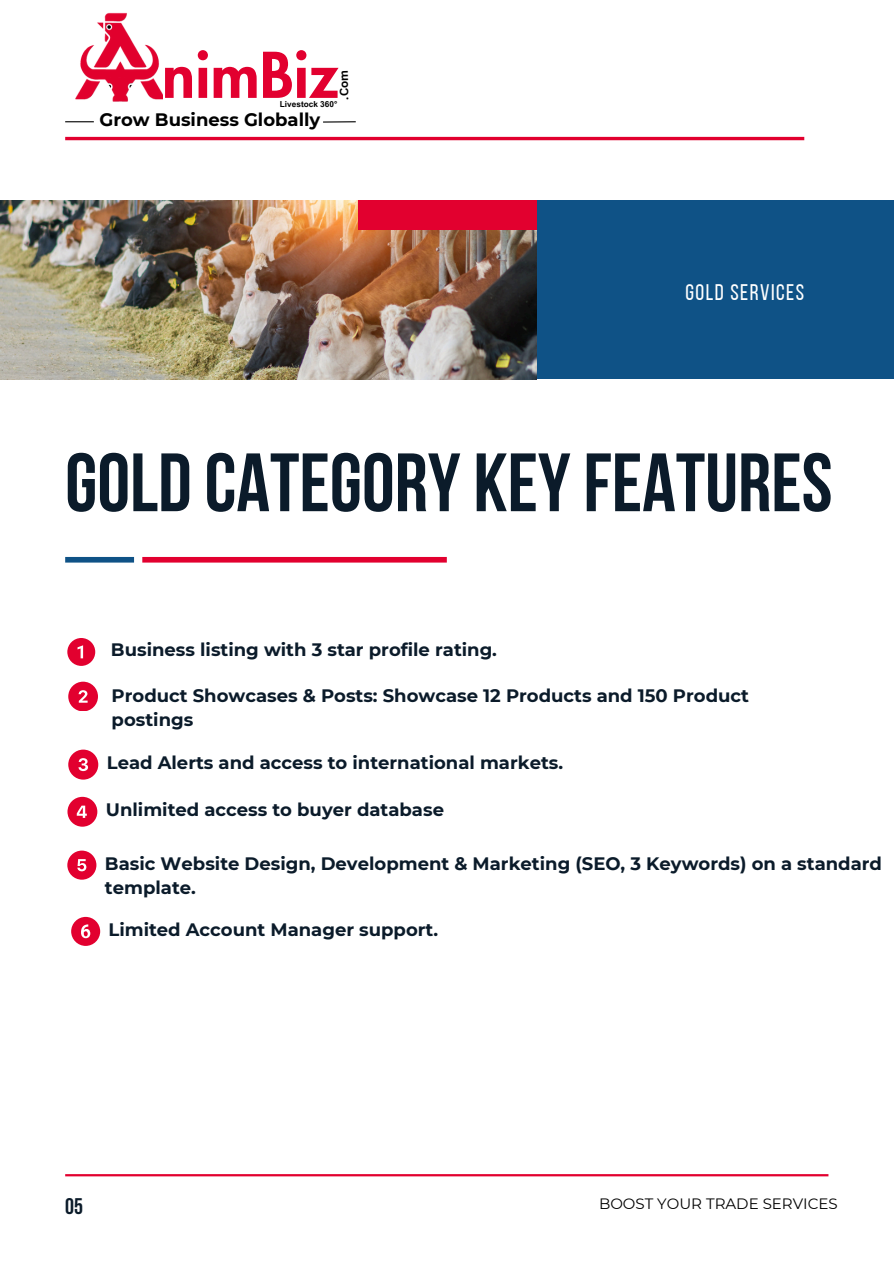
<style>
.page{position:relative;width:894px;height:1264px;background:#fff}
.page>*{position:absolute;margin:0;border:0;box-sizing:border-box;transform-origin:0 0}
.t1{font:700 82.5px "Bebas Neue";color:#0b1b2a}
.t2{font:800 61.2px "Futura LT Pro";color:#e2002f}
.t3{font:22.5px "Bebas Neue";letter-spacing:.065em;color:#fff}
.t4{font:700 22.5px "Bebas Neue";color:#0b1b2a}
.t5{font:700 18px/24.8px "Montserrat";color:#0b1b2a}
.t6{font:700 18px "Montserrat";color:#000}
.t7{font:15px "Montserrat";color:#000}
.t8{font:700 11.7px "Canva Sans";color:#000}
.t9{font:700 8.25px "Arial MT Pro";color:#000}
</style>
<div class="page">
<hr style="left:65px;top:137px;width:739px;height:3px;background:#e2002f">
<div style="left:536px;top:200px;width:357px;height:179px;background:#0f5286"></div>
<img style="left:0;top:200px;width:536px;height:179px">
<div style="left:142px;top:557px;width:304px;height:5px;background:#e2002f"></div>
<div style="left:65px;top:557px;width:69px;height:5px;background:#0f5286"></div>
<div style="left:357px;top:200px;width:179px;height:30px;background:#e2002f"></div>
<hr style="left:65px;top:1174px;width:763px;height:2px;background:#e2002f">
<svg style="left:67px;top:638px;width:28px;height:28px"></svg>
<svg style="left:68px;top:681px;width:29px;height:30px"></svg>
<svg style="left:68px;top:749px;width:30px;height:30px"></svg>
<svg style="left:67px;top:796px;width:30px;height:30px"></svg>
<svg style="left:67px;top:850px;width:29px;height:29px"></svg>
<svg style="left:71px;top:916px;width:29px;height:29px"></svg>
<svg style="left:65px;top:121px;width:29px;height:1px"></svg>
<hr style="left:323px;top:121px;width:32px;height:2px;background:#000">
<img style="left:75px;top:12px;width:87px;height:90px">
<p class="t2" style="left:162px;top:47px;width:178px">nimBiz</p>
<h4 class="t9" style="left:280px;top:101px;width:59px">Livestock 360°</h4>
<h4 class="t8" style="left:336px;top:100px;width:31px;rotate:-91deg">C. om</h4>
<p class="t6" style="left:99px;top:109px;width:222px">Grow Business Globally</p>
<h2 class="t3" style="left:685px;top:283px;width:120px">gold SERVICES</h2>
<p class="t1" style="left:65px;top:449px;width:768px">GOLD CATEGORY KEYFEATURES</p>
<p class="t5" style="left:111px;top:637px;width:387px">Business listing with 3 star profile rating.</p>
<h3 class="t5" style="left:112px;top:682px;width:638px">Product Showcases &amp; Posts: Showcase 12 Products and 150 Product postings</h3>
<h1 class="t5" style="left:107px;top:750px;width:457px">Lead Alerts and access to international markets.</h1>
<p class="t5" style="left:106px;top:797px;width:339px">Unlimited access to buyer database</p>
<p class="t5" style="left:105px;top:850px;width:778px">Basic Website Design, Development &amp; Marketing (SEO, 3 Keywords) on a standard template.</p>
<p class="t5" style="left:108px;top:917px;width:331px">Limited Account Manager support.</p>
<h6 class="t4" style="left:65px;top:1196px;width:19px">05</h6>
<h4 class="t7" style="left:599px;top:1194px;width:240px">BOOST YOUR TRADE SERVICES</h4>
</div>
